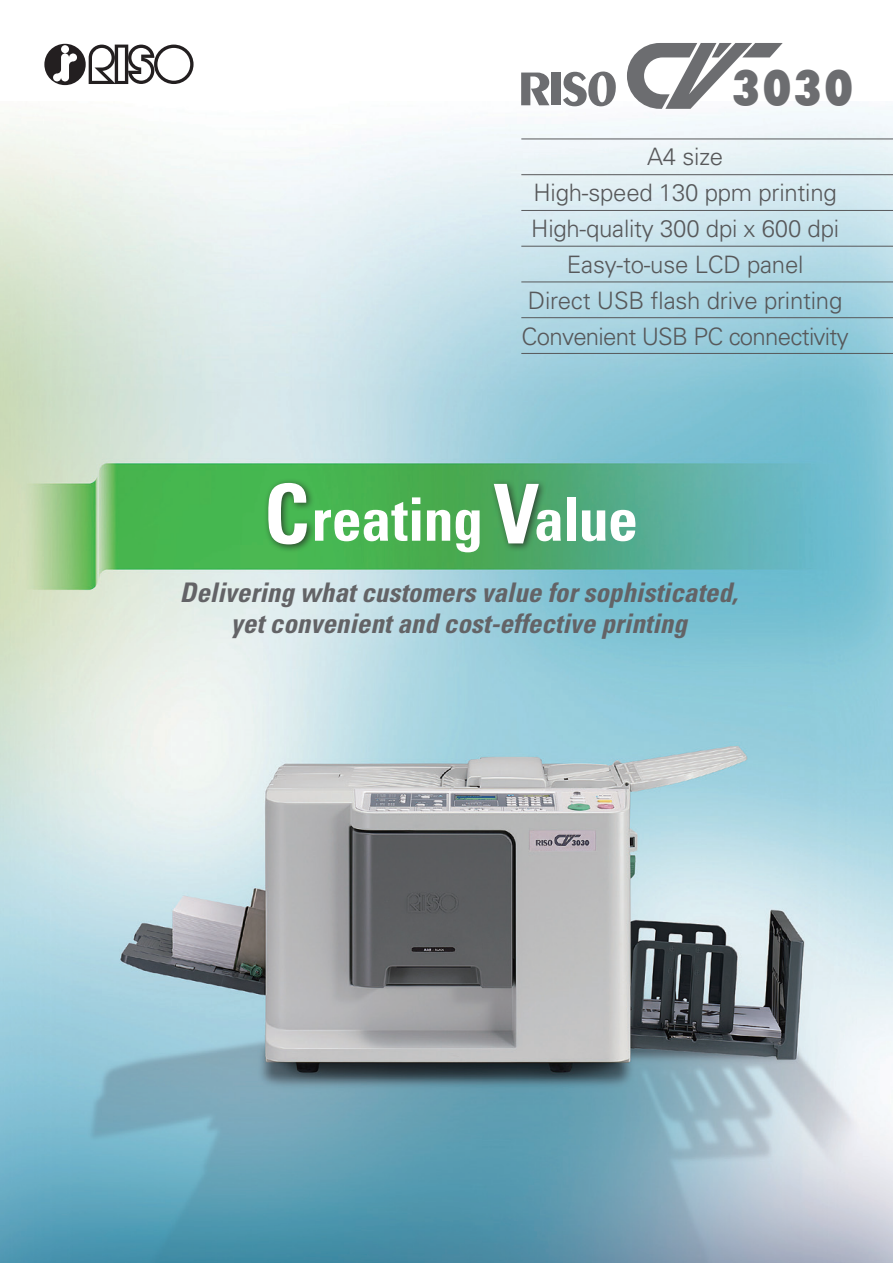
<style>
.page{position:relative;width:893px;height:1263px;background:#fff}
.page>*{position:absolute;margin:0;border:0;box-sizing:border-box;transform-origin:0 0}
.t1{font:700 condensed 82.5px "Univers";color:#fff}
.t2{font:700 condensed 60px "Univers";letter-spacing:-.01em;color:#fff}
.t3{font:800 condensed 48.6px "Futura";color:#6c6d70}
.t4{font:italic 700 condensed 27px/31.5px "Univers";color:#636366;text-align:center}
.t5{font:300 24px/36px "Univers";letter-spacing:-.01em;color:#57585a;text-align:center}
</style>
<div class="page">
<img style="left:0;top:102px;width:893px;height:1161px">
<svg style="left:44px;top:44px;width:150px;height:41px"></svg>
<svg style="left:627px;top:43px;width:156px;height:66px"></svg>
<svg style="left:521px;top:73px;width:28px;height:32px"></svg>
<div style="left:552px;top:73px;width:9px;height:32px;background:#6c6d70"></div>
<svg style="left:563px;top:71px;width:53px;height:36px"></svg>
<hr style="left:521px;top:139px;width:372px;height:1px;background:#57585a">
<hr style="left:521px;top:246px;width:372px;height:1px;background:#57585a">
<hr style="left:521px;top:174px;width:372px;height:1px;background:#57585a">
<hr style="left:521px;top:282px;width:372px;height:1px;background:#57585a">
<hr style="left:521px;top:317px;width:372px;height:1px;background:#57585a">
<hr style="left:521px;top:210px;width:372px;height:1px;background:#57585a">
<hr style="left:521px;top:353px;width:372px;height:1px;background:#57585a">
<div style="left:263px;top:478px;width:53px;height:75px;background:#231f20;opacity:.75"></div>
<div style="left:489px;top:479px;width:59px;height:73px;background:#231f20;opacity:.75"></div>
<h3 class="t3" style="left:732px;top:55px;width:123px">3030</h3>
<p class="t5" style="left:522px;top:137px;width:329px">A4 size<br>High-speed 130 ppm printing<br>High-quality 300 dpi x 600 dpi<br>Easy t o- -use LCD panel<br>Direct USB flash drive printing<br>Convenient USB PC connectivity</p>
<h1 class="t1" style="left:264px;top:463px;width:47px">C</h1>
<h1 class="t1" style="left:493px;top:463px;width:47px">V</h1>
<h2 class="t2" style="left:312px;top:483px;width:173px">reating</h2>
<p class="t4" style="left:180px;top:576px;width:559px">Delivering what customers value for sophisticated, yet convenient and cost-effective printing</p>
<h2 class="t2" style="left:534px;top:483px;width:105px">alue</h2>
</div>
